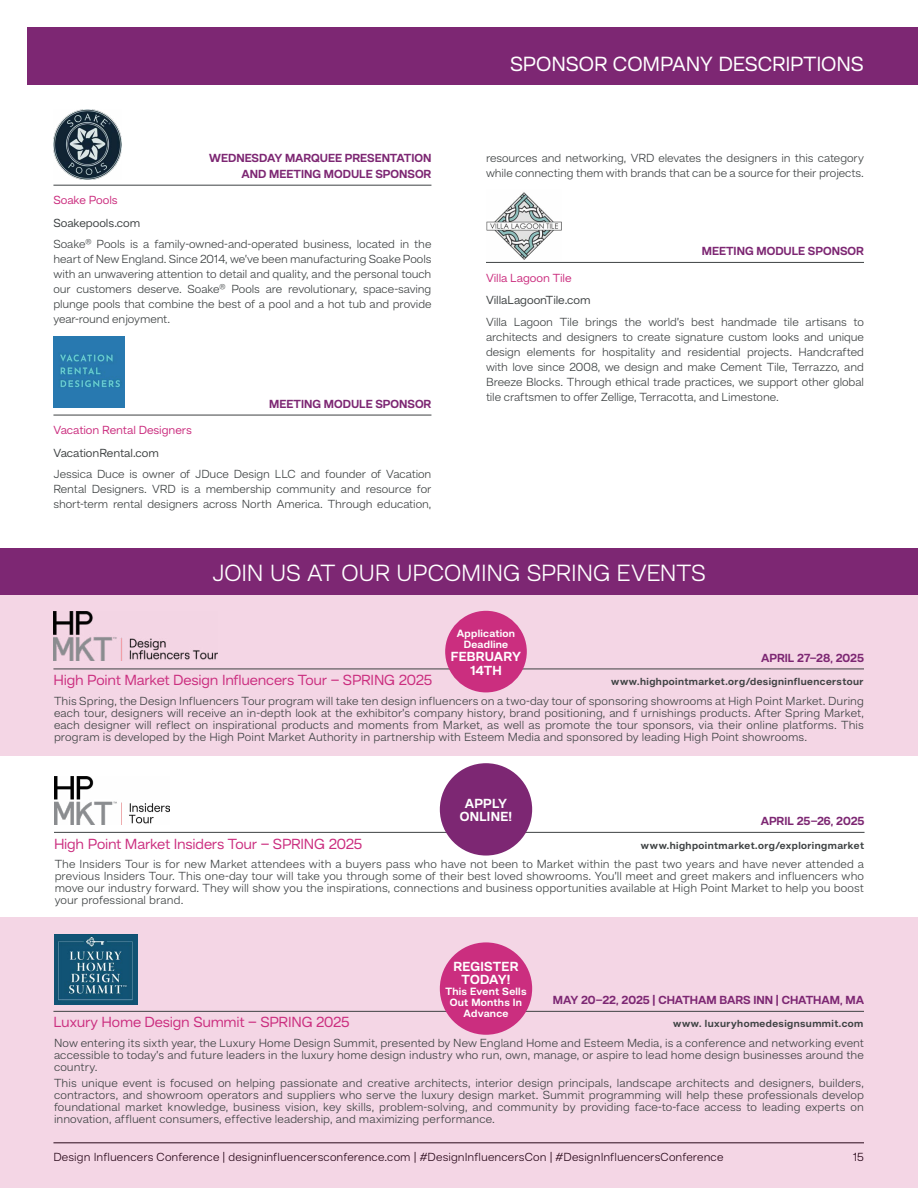
<style>
.page{position:relative;width:918px;height:1188px;background:#fff}
.page>*{position:absolute;margin:0;border:0;box-sizing:border-box;transform-origin:0 0}
.t1{font:300 24px "Hando Trial";letter-spacing:-.01em;color:#fff}
.Page_Headers_R{font:21px "Hando Trial";letter-spacing:-.005em;color:#fff}
.company_table{font:15px "Hando Trial";letter-spacing:-.015em;color:#cb2e7f}
.company_table-2{font:700 13.5px/13.5px "Hando Trial";letter-spacing:.015em;color:#fff;text-align:center}
.description{font:300 12px/15px "Hando Trial";letter-spacing:-.005em;color:#3e4243;text-align:justify}
.sponsor_description{font:700 12px/15.8px "Hando Trial";color:#7d2773;text-align:right}
.t2{font:300 12px "Hando";letter-spacing:.01em;color:#000}
.company_table-3{font:12px "Hando Trial";letter-spacing:-.005em;color:#3e4243}
.company_table-4{font:12px "Hando Trial";letter-spacing:-.005em;color:#cb2e7f}
.company_table-5{font:700 10.8px/10.8px "Hando Trial";letter-spacing:.025em;color:#fff;text-align:center}
.company_table-6{font:700 10.5px "Hando Trial";letter-spacing:.04em;color:#3e4243}
</style>
<div class="page">
<div style="left:27px;top:27px;width:891px;height:57px;background:#7d2773"></div>
<div style="left:0;top:917px;width:918px;height:271px;background:#f4d6e5"></div>
<div style="left:0;top:594px;width:918px;height:162px;background:#f4d6e5"></div>
<div style="left:0;top:549px;width:918px;height:46px;background:#7d2773"></div>
<hr style="left:486px;top:262px;width:378px;height:1px;background:#3e4243">
<img style="left:53px;top:110px;width:68px;height:70px">
<img style="left:53px;top:336px;width:71px;height:71px">
<img style="left:486px;top:192px;width:75px;height:68px">
<hr style="left:53px;top:185px;width:378px;height:1px;background:#3e4243">
<hr style="left:53px;top:415px;width:378px;height:1px;background:#3e4243">
<img style="left:55px;top:776px;width:115px;height:48px">
<hr style="left:54px;top:832px;width:811px;height:1px;background:#3e4243">
<img style="left:54px;top:935px;width:84px;height:69px">
<hr style="left:53px;top:1011px;width:811px;height:1px;background:#3e4243">
<div style="left:440px;top:942px;width:92px;height:93px;background:#cb2e7f;border-radius:50%"></div>
<hr style="left:53px;top:669px;width:811px;height:1px;background:#3e4243">
<img style="left:54px;top:612px;width:163px;height:49px">
<div style="left:445px;top:611px;width:82px;height:81px;background:#cb2e7f;border-radius:50%"></div>
<div style="left:440px;top:763px;width:92px;height:93px;background:#7d2773;border-radius:50%"></div>
<p class="sponsor_description" style="left:209px;top:150px;width:224px">WEDNESDAY MARQUEE PRESENTATION<br>AND MEETING MODULE SPONSOR</p>
<p class="company_table-4" style="left:53px;top:193px;width:66px">Soake Pools</p>
<p class="company_table-3" style="left:53px;top:215px;width:88px">Soakepools.com</p>
<p class="description" style="left:53px;top:237px;width:380px">Soake<sup>®</sup> Pools is a family-owned-and-operated business, located in the heart of New England. Since 2014, we’ve been manufacturing Soake Pools with an unwavering attention to detail and quality, and the personal touch our customers deserve. Soake<sup>®</sup> Pools are revolutionary, space-saving plunge pools that combine the best of a pool and a hot tub and provide year-round enjoyment.</p>
<p class="sponsor_description" style="left:269px;top:396px;width:164px">MEETING MODULE SPONSOR</p>
<p class="company_table-4" style="left:53px;top:423px;width:140px">Vacation Rental Designers</p>
<p class="company_table-3" style="left:53px;top:445px;width:107px">VacationRental.com</p>
<p class="description" style="left:53px;top:466px;width:380px">Jessica Duce is owner of JDuce Design LLC and founder of Vacation Rental Designers. VRD is a membership community and resource for short-term rental designers across North America. Through education,</p>
<p class="Page_Headers_R" style="left:510px;top:51px;width:355px">SPONSOR COMPANY DESCRIPTIONS</p>
<p class="description" style="left:486px;top:151px;width:379px">resources and networking, VRD elevates the designers in this category while connecting them with brands that can be a source for their projects.</p>
<p class="sponsor_description" style="left:702px;top:243px;width:164px">MEETING MODULE SPONSOR</p>
<p class="company_table-4" style="left:486px;top:270px;width:87px">Villa Lagoon Tile</p>
<p class="company_table-3" style="left:486px;top:293px;width:106px">VillaLagoonTile.com</p>
<p class="description" style="left:486px;top:314px;width:380px">Villa Lagoon Tile brings the world’s best handmade tile artisans to architects and designers to create signature custom looks and unique design elements for hospitality and residential projects. Handcrafted with love since 2008, we design and make Cement Tile, Terrazzo, and Breeze Blocks. Through ethical trade practices, we support other global tile craftsmen to offer Zellige, Terracotta, and Limestone.</p>
<p class="t1" style="left:212px;top:558px;width:495px">JOIN US AT OUR UPCOMING SPRING EVENTS</p>
<p class="company_table-5" style="left:457px;top:627px;width:60px">Application<br>Deadline</p>
<p class="company_table-2" style="left:451px;top:649px;width:72px">FEBRUARY</p>
<p class="company_table-2" style="left:470px;top:663px;width:33px">14TH</p>
<p class="sponsor_description" style="left:761px;top:650px;width:104px">APRIL 27–28, 2025</p>
<p class="company_table" style="left:53px;top:671px;width:380px">High Point Market Design Influencers Tour – SPRING 2025</p>
<p class="company_table-6" style="left:611px;top:675px;width:254px">www.highpointmarket.org/designinfluencerstour</p>
<p class="description" style="left:54px;top:695px;width:812px;line-height:12px">This Spring, the Design Influencers Tour program will take ten design influencers on a two-day tour of sponsoring showrooms at High Point Market. During each tour, designers will receive an in-depth look at the exhibitor’s company history, brand positioning, and f urnishings products. After Spring Market, each designer will reflect on inspirational products and moments from Market, as well as promote the tour sponsors, via their online platforms. This program is developed by the High Point Market Authority in partnership with Esteem Media and sponsored by leading High Point showrooms.</p>
<p class="company_table-2" style="left:460px;top:796px;width:54px">APPLY<br>ONLINE!</p>
<p class="sponsor_description" style="left:761px;top:813px;width:105px">APRIL 25–26, 2025</p>
<p class="company_table" style="left:54px;top:834px;width:310px">High Point Market Insiders Tour – SPRING 2025</p>
<p class="company_table-6" style="left:641px;top:838px;width:225px">www.highpointmarket.org/exploringmarket</p>
<p class="description" style="left:55px;top:858px;width:811px;line-height:12px">The Insiders Tour is for new Market attendees with a buyers pass who have not been to Market within the past two years and have never attended a previous Insiders Tour. This one-day tour will take you through some of their best loved showrooms. You’ll meet and greet makers and influencers who move our industry forward. They will show you the inspirations, connections and business opportunities available at High Point Market to help you boost your professional brand.</p>
<p class="company_table-2" style="left:453px;top:959px;width:67px">REGISTER<br>TODAY!</p>
<p class="company_table-5" style="left:445px;top:986px;width:83px">This Event Sells<br>Out Months In<br>Advance</p>
<p class="sponsor_description" style="left:553px;top:992px;width:313px">MAY 20–22, 2025 | CHATHAM BARS INN | CHATHAM, MA</p>
<p class="company_table" style="left:53px;top:1013px;width:298px">Luxury Home Design Summit – SPRING 2025</p>
<p class="company_table-6" style="left:673px;top:1017px;width:192px">www. luxuryhomedesignsummit.com</p>
<p class="description" style="left:54px;top:1037px;width:812px;line-height:12px">Now entering its sixth year, the Luxury Home Design Summit, presented by New England Home and Esteem Media, is a conference and networking event accessible to today’s and future leaders in the luxury home design industry who run, own, manage, or aspire to lead home design businesses around the country.</p>
<p class="description" style="left:54px;top:1077px;width:812px;line-height:12px">This unique event is focused on helping passionate and creative architects, interior design principals, landscape architects and designers, builders, contractors, and showroom operators and suppliers who serve the luxury design market. Summit programming will help these professionals develop foundational market knowledge, business vision, key skills, problem-solving, and community by providing face-to-face access to leading experts on innovation, affluent consumers, effective leadership, and maximizing performance.</p>
<p class="t2" style="left:53px;top:1149px;width:672px">Design Influencers Conference | designinfluencersconference.com | #DesignInfluencersCon | #DesignInfluencersConference</p>
<p class="t2" style="left:853px;top:1149px;width:13px">15</p>
</div>
